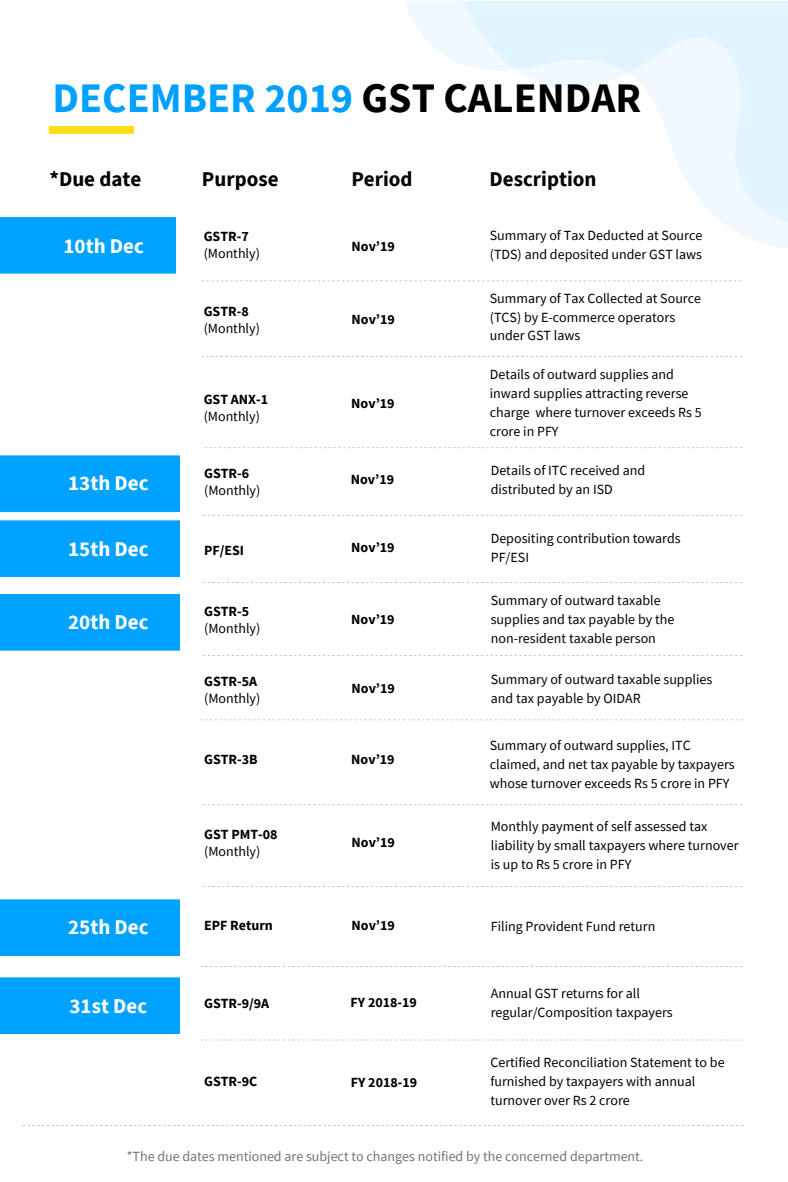
<style>
.page{position:relative;width:788px;height:1182px;background:#fff}
.page>*{position:absolute;margin:0;border:0;box-sizing:border-box;transform-origin:0 0}
.t1{font:700 42px "Source Sans Pro";color:#00a0ff}
.t2{font:700 21px "Source Sans Pro";color:#fff}
.t3{font:700 21px "Source Sans Pro";color:#000}
.t4{font:14px/19.1px "Source Sans Pro";color:#000}
.t5{font:700 14px "Source Sans Pro";color:#000}
.t6{font:14px "Source Sans Pro";color:#737373}
.s1{color:#000}
</style>
<div class="page">
<div style="left:0;top:216px;width:175px;height:58px;background:#00a2ff"></div>
<div style="left:0;top:455px;width:180px;height:58px;background:#00a2ff"></div>
<div style="left:0;top:520px;width:180px;height:58px;background:#00a2ff"></div>
<div style="left:0;top:593px;width:180px;height:58px;background:#00a2ff"></div>
<div style="left:0;top:899px;width:180px;height:58px;background:#00a2ff"></div>
<img style="left:204px;top:447px;width:539px;height:2px">
<img style="left:203px;top:655px;width:540px;height:1px">
<img style="left:200px;top:719px;width:543px;height:2px">
<img style="left:203px;top:886px;width:540px;height:1px">
<img style="left:22px;top:1125px;width:722px;height:1px">
<img style="left:203px;top:515px;width:540px;height:1px">
<div style="left:50px;top:126px;width:84px;height:8px;background:#ffde17"></div>
<div style="left:0;top:977px;width:180px;height:58px;background:#00a2ff"></div>
<img style="left:201px;top:966px;width:542px;height:1px">
<img style="left:202px;top:280px;width:539px;height:2px">
<img style="left:203px;top:582px;width:540px;height:1px">
<img style="left:202px;top:356px;width:541px;height:1px">
<img style="left:203px;top:804px;width:540px;height:2px">
<img style="left:201px;top:1039px;width:541px;height:2px">
<h1 class="t1" style="left:52px;top:70px;width:590px">DECEMBER 2019 <span class="s1">GST CALENDAR</span></h1>
<h2 class="t3" style="left:49px;top:165px;width:93px">*Due date</h2>
<h2 class="t3" style="left:202px;top:165px;width:78px">Purpose</h2>
<h2 class="t3" style="left:351px;top:165px;width:63px">Period</h2>
<h2 class="t3" style="left:489px;top:165px;width:108px">Description</h2>
<h2 class="t2" style="left:64px;top:233px;width:82px">10th Dec</h2>
<p class="t5" style="left:204px;top:227px;width:46px">GSTR-7</p>
<p class="t4" style="left:204px;top:243px;width:58px">(Monthly)</p>
<p class="t5" style="left:351px;top:237px;width:45px">Nov’19</p>
<p class="t4" style="left:490px;top:226px;width:214px">Summary of Tax Deducted at Source (TDS) and deposited under GST laws</p>
<p class="t5" style="left:204px;top:302px;width:46px">GSTR-8</p>
<p class="t4" style="left:204px;top:319px;width:58px">(Monthly)</p>
<p class="t5" style="left:351px;top:310px;width:45px">Nov’19</p>
<p class="t4" style="left:490px;top:288px;width:213px">Summary of Tax Collected at Source (TCS) by E-commerce operators under GST laws</p>
<p class="t5" style="left:204px;top:390px;width:66px">GST ANX-1</p>
<p class="t4" style="left:204px;top:406px;width:58px">(Monthly)</p>
<p class="t5" style="left:351px;top:394px;width:45px">Nov’19</p>
<p class="t4" style="left:490px;top:364px;width:213px">Details of outward supplies and inward supplies attracting reverse charge where turnover exceeds Rs 5 crore in PFY</p>
<h2 class="t2" style="left:68px;top:469px;width:82px">13th Dec</h2>
<p class="t5" style="left:204px;top:464px;width:46px">GSTR-6</p>
<p class="t4" style="left:204px;top:480px;width:58px">(Monthly)</p>
<p class="t5" style="left:351px;top:470px;width:45px">Nov’19</p>
<h2 class="t2" style="left:68px;top:535px;width:82px">15th Dec</h2>
<p class="t5" style="left:204px;top:541px;width:41px">PF/ESI</p>
<p class="t5" style="left:351px;top:538px;width:45px">Nov’19</p>
<h2 class="t2" style="left:68px;top:608px;width:82px">20th Dec</h2>
<p class="t5" style="left:204px;top:602px;width:46px">GSTR-5</p>
<p class="t4" style="left:204px;top:618px;width:58px">(Monthly)</p>
<p class="t5" style="left:351px;top:609px;width:45px">Nov’19</p>
<p class="t5" style="left:204px;top:672px;width:54px">GSTR-5A</p>
<p class="t4" style="left:204px;top:688px;width:58px">(Monthly)</p>
<p class="t5" style="left:351px;top:679px;width:45px">Nov’19</p>
<p class="t4" style="left:490px;top:461px;width:156px">Details of ITC received and distributed by an ISD</p>
<p class="t4" style="left:490px;top:529px;width:191px">Depositing contribution towards<br>PF/ESI</p>
<p class="t4" style="left:490px;top:590px;width:185px">Summary of outward taxable supplies and tax payable by the non-resident taxable person</p>
<p class="t4" style="left:490px;top:669px;width:223px">Summary of outward taxable supplies and tax payable by OIDAR</p>
<p class="t5" style="left:204px;top:750px;width:55px">GSTR-3B</p>
<p class="t5" style="left:351px;top:749px;width:45px">Nov’19</p>
<p class="t4" style="left:490px;top:735px;width:246px">Summary of outward supplies, ITC claimed, and net tax payable by taxpayers whose turnover exceeds Rs 5 crore in PFY</p>
<p class="t5" style="left:204px;top:825px;width:75px">GST PMT-08</p>
<p class="t4" style="left:204px;top:841px;width:58px">(Monthly)</p>
<p class="t5" style="left:351px;top:832px;width:45px">Nov’19</p>
<p class="t4" style="left:490px;top:816px;width:249px">Monthly payment of self assessed tax liability by small taxpayers where turnover is up to Rs 5 crore in PFY</p>
<h2 class="t2" style="left:68px;top:912px;width:82px">25th Dec</h2>
<p class="t5" style="left:204px;top:916px;width:70px">EPF Return</p>
<p class="t5" style="left:351px;top:916px;width:45px">Nov’19</p>
<p class="t4" style="left:490px;top:915px;width:166px">Filing Provident Fund return</p>
<h2 class="t2" style="left:70px;top:992px;width:79px">31st Dec</h2>
<p class="t5" style="left:204px;top:993px;width:67px">GSTR-9/9A</p>
<p class="t5" style="left:350px;top:993px;width:68px">FY 2018-19</p>
<p class="t4" style="left:490px;top:983px;width:151px">Annual GST returns for all</p>
<p class="t4" style="left:490px;top:1002px;width:183px">regular/Composition taxpayers</p>
<p class="t5" style="left:204px;top:1072px;width:55px">GSTR-9C</p>
<p class="t5" style="left:351px;top:1072px;width:68px">FY 2018-19</p>
<p class="t4" style="left:490px;top:1051px;width:236px">Certified Reconciliation Statement to be furnished by taxpayers with annual turnover over Rs 2 crore</p>
<p class="t6" style="left:127px;top:1147px;width:518px">*The due dates mentioned are subject to changes notified by the concerned department.</p>
</div>
